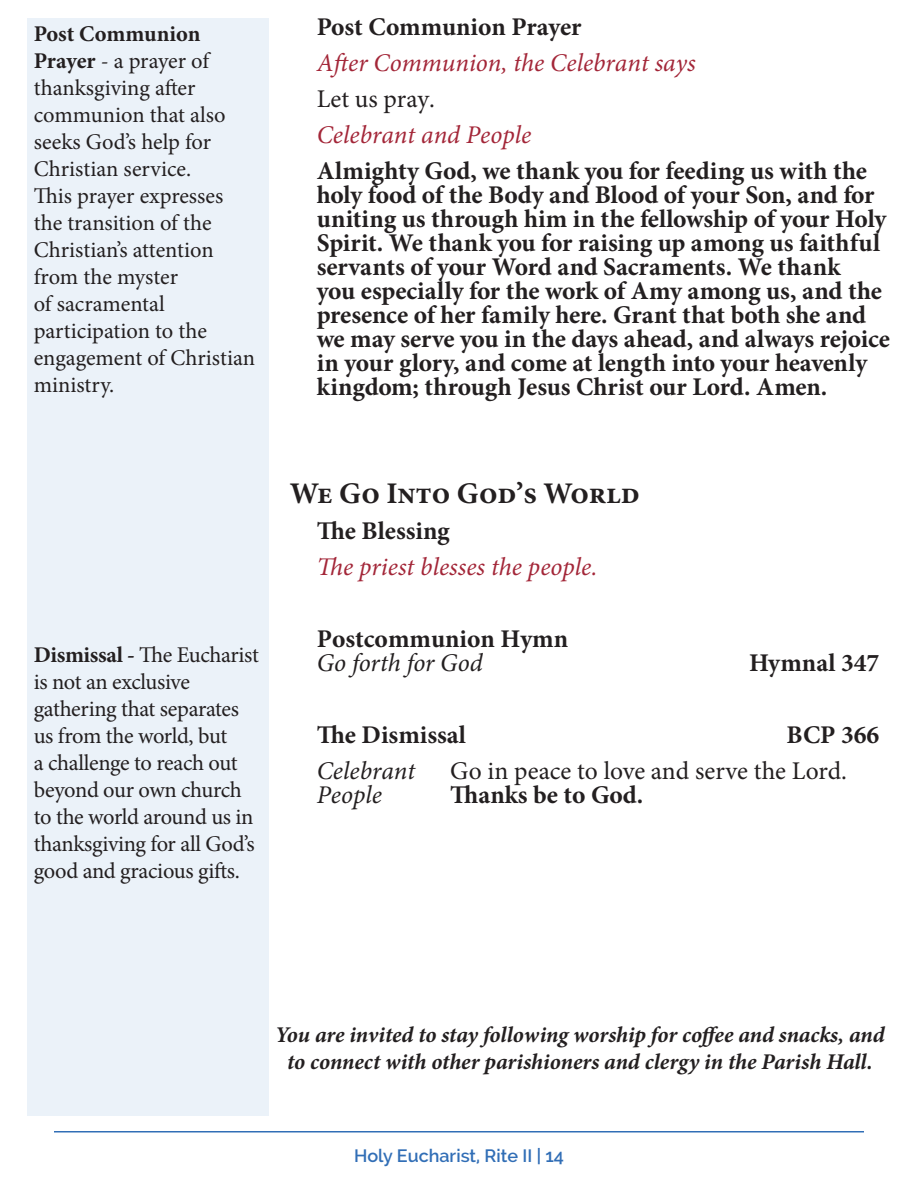
<style>
.page{position:relative;width:918px;height:1188px;background:#fff}
.page>*{position:absolute;margin:0;border:0;box-sizing:border-box;transform-origin:0 0}
.Section_Header{font:700 30px "Minion Pro";letter-spacing:-.005em;color:#231f20}
.Section_Header-2{font:700 25.5px/24px "Minion Pro";color:#231f20}
.Section_Header-3{font:italic 25.5px "Minion Pro";color:#a32638}
.Section_Header-4{font:25.5px "Minion Pro";color:#231f20}
.Section_Header-5{font:italic 25.5px "Minion Pro";color:#231f20}
.t1{font:22.5px/27px "Minion Pro";letter-spacing:-.01em;color:#231f20}
.t2{font:italic 700 22.5px/27px "Minion Pro";letter-spacing:-.005em;color:#231f20;text-align:center}
.t3{font:600 18px "Raleway";color:#316eb6}
.s1{font-weight:700}
.s2{font-weight:400;font-style:italic}
</style>
<div class="page">
<div style="left:27px;top:18px;width:242px;height:1098px;background:#ebf2f9"></div>
<hr style="left:54px;top:1131px;width:810px;height:1px;background:#316eb6">
<p class="t1" style="left:34px;top:21px;width:223px"><span class="s1">Post Communion<br>Prayer</span> - a prayer of thanksgiving after communion that also seeks God’s help for<br>Christian service.<br>This prayer expresses the transition of the<br>Christian’s attention from the myster<br>of sacramental participation to the engagement of Christian ministry.</p>
<p class="Section_Header-2" style="left:317px;top:15px;width:266px">Post Communion Prayer</p>
<p class="Section_Header-3" style="left:317px;top:45px;width:380px">After Communion, the Celebrant says</p>
<p class="Section_Header-4" style="left:317px;top:82px;width:120px">Let us pray.</p>
<p class="Section_Header-3" style="left:317px;top:117px;width:216px">Celebrant and People</p>
<p class="Section_Header-2" style="left:317px;top:159px;width:575px">Almighty God, we thank you for feeding us with the holy food of the Body and Blood of your Son, and for uniting us through him in the fellowship of your Holy Spirit. We thank you for raising up among us faithful servants of your Word and Sacraments. We thank<br>you especially for the work of Amy among us, and the presence of her family here. Grant that both she and we may serve you in the days ahead, and always rejoice in your glory, and come at length into your heavenly kingdom; through Jesus Christ our Lord. Amen.</p>
<p class="t1" style="left:34px;top:642px;width:227px"><span class="s1">Dismissal -</span> The Eucharist is not an exclusive gathering that separates us from the world, but<br>a challenge to reach out beyond our own church to the world around us in thanksgiving for all God’s good and gracious gifts.</p>
<p class="Section_Header" style="left:290px;top:472px;width:352px">We Go Into God’s World</p>
<p class="Section_Header-2" style="left:317px;top:519px;width:135px">The Blessing</p>
<p class="Section_Header-3" style="left:317px;top:549px;width:282px">The priest blesses the people.</p>
<p class="Section_Header-2" style="left:317px;top:627px;width:253px">Postcommunion Hymn<br><span class="s2">Go forth for God</span></p>
<p class="Section_Header-2" style="left:749px;top:651px;width:132px">Hymnal 347</p>
<p class="Section_Header-2" style="left:317px;top:723px;width:151px">The Dismissal</p>
<p class="Section_Header-2" style="left:787px;top:723px;width:94px">BCP 366</p>
<p class="Section_Header-5" style="left:317px;top:753px;width:100px">Celebrant</p>
<p class="Section_Header-4" style="left:450px;top:754px;width:398px">Go in peace to love and serve the Lord.</p>
<p class="Section_Header-5" style="left:317px;top:777px;width:67px">People</p>
<p class="Section_Header-2" style="left:450px;top:783px;width:195px">Thanks be to God.</p>
<p class="t2" style="left:275px;top:1021px;width:611px">You are invited to stay following worship for coffee and snacks, and to connect with other parishioners and clergy in the Parish Hall.</p>
<p class="t3" style="left:354px;top:1146px;width:211px">Holy Eucharist, Rite II | 14</p>
</div>
